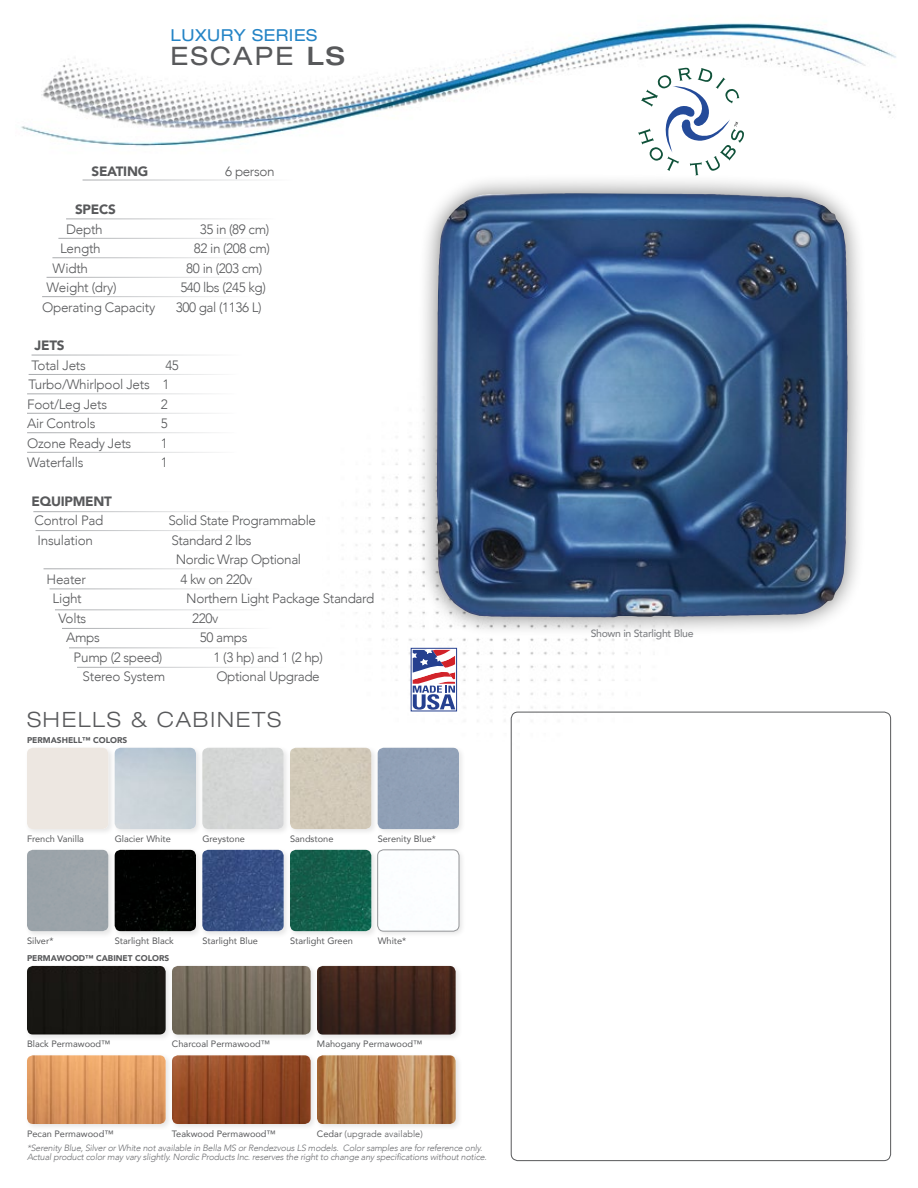
<style>
.page{position:relative;width:918px;height:1188px;background:#fff}
.page>*{position:absolute;margin:0;border:0;box-sizing:border-box;transform-origin:0 0}
.t1{font:expanded 25.5px "Helvetica Neue LT Std";letter-spacing:.09em;color:#58595b}
.t2{font:300 expanded 21.15px "Helvetica Neue LT Std";letter-spacing:.09em;color:#58595b}
.t3{font:expanded 16.5px "Helvetica Neue LT Std";letter-spacing:.03em;color:#2484c6}
.t4{font:300 13.5px/19.5px "Avenir";letter-spacing:-.03em;color:#58595b}
.t5{font:900 13.5px "Avenir";letter-spacing:-.02em;color:#58595b}
.t6{font:500 10.5px "Avenir";letter-spacing:-.03em;color:#808285}
.t7{font:9.15px "Avenir";color:#58595b}
.t8{font:300 9.15px "Avenir";color:#58595b}
.t9{font:italic 300 9px/9px "Avenir";letter-spacing:-.02em;color:#6d6e71}
.t10{font:900 8.4px "Avenir";color:#58595b}
.s1{font-weight:500}
.s2{font-weight:400}
</style>
<div class="page">
<img style="left:21px;top:23px;width:875px;height:711px">
<img style="left:323px;top:327px;width:412px;height:462px">
<div style="left:417px;top:173px;width:451px;height:465px;background:#000;opacity:.5"></div>
<img style="left:437px;top:193px;width:411px;height:425px">
<hr style="left:83px;top:180px;width:236px;height:1px;background:#fff">
<hr style="left:66px;top:219px;width:237px;height:1px;background:#fff">
<hr style="left:58px;top:238px;width:237px;height:1px;background:#fff">
<hr style="left:52px;top:257px;width:237px;height:1px;background:#fff">
<hr style="left:47px;top:277px;width:236px;height:1px;background:#fff">
<hr style="left:42px;top:296px;width:237px;height:1px;background:#fff">
<hr style="left:32px;top:355px;width:236px;height:1px;background:#fff">
<hr style="left:29px;top:374px;width:236px;height:1px;background:#fff">
<hr style="left:27px;top:394px;width:237px;height:1px;background:#fff">
<hr style="left:27px;top:413px;width:237px;height:1px;background:#fff">
<hr style="left:27px;top:432px;width:237px;height:1px;background:#fff">
<hr style="left:27px;top:452px;width:237px;height:1px;background:#fff">
<hr style="left:33px;top:511px;width:237px;height:1px;background:#fff">
<hr style="left:36px;top:530px;width:236px;height:1px;background:#fff">
<hr style="left:44px;top:569px;width:236px;height:1px;background:#fff">
<hr style="left:55px;top:610px;width:236px;height:1px;background:#fff">
<hr style="left:50px;top:589px;width:236px;height:1px;background:#fff">
<hr style="left:62px;top:628px;width:237px;height:1px;background:#fff">
<hr style="left:69px;top:648px;width:237px;height:1px;background:#fff">
<hr style="left:77px;top:667px;width:237px;height:1px;background:#fff">
<svg style="left:638px;top:68px;width:106px;height:107px"></svg>
<div style="left:24px;top:847px;width:92px;height:92px;background:#000;opacity:.1"></div>
<div style="left:27px;top:850px;width:81px;height:81px;background:#9ca4a9"></div>
<div style="left:375px;top:847px;width:92px;height:92px;background:#000;opacity:.1"></div>
<img style="left:379px;top:850px;width:80px;height:81px">
<div style="left:378px;top:850px;width:81px;height:81px;border:1px solid #939598;border-radius:6px"></div>
<div style="left:287px;top:847px;width:92px;height:92px;background:#000;opacity:.1"></div>
<img style="left:291px;top:850px;width:80px;height:81px">
<div style="left:200px;top:847px;width:91px;height:92px;background:#000;opacity:.1"></div>
<img style="left:204px;top:850px;width:80px;height:81px">
<div style="left:112px;top:847px;width:92px;height:92px;background:#000;opacity:.1"></div>
<div style="left:115px;top:850px;width:81px;height:81px;background:#000100"></div>
<div style="left:200px;top:745px;width:91px;height:92px;background:#f4f4f4"></div>
<div style="left:204px;top:748px;width:80px;height:81px;background:#d4d6d5"></div>
<div style="left:287px;top:745px;width:92px;height:92px;background:#000;opacity:.1"></div>
<div style="left:290px;top:748px;width:81px;height:81px;background:#d2c9b8"></div>
<div style="left:375px;top:745px;width:92px;height:92px;background:#000;opacity:.1"></div>
<div style="left:378px;top:748px;width:81px;height:81px;background:#90a0b6"></div>
<div style="left:24px;top:745px;width:92px;height:92px;background:#000;opacity:.1"></div>
<div style="left:112px;top:745px;width:92px;height:92px;background:#000;opacity:.1"></div>
<img style="left:115px;top:748px;width:81px;height:81px">
<div style="left:24px;top:1053px;width:149px;height:78px;background:#000;opacity:.1"></div>
<img style="left:27px;top:1055px;width:139px;height:69px">
<div style="left:169px;top:1053px;width:149px;height:78px;background:#000;opacity:.1"></div>
<img style="left:172px;top:1055px;width:139px;height:69px">
<div style="left:314px;top:1053px;width:149px;height:78px;background:#000;opacity:.1"></div>
<img style="left:317px;top:1055px;width:139px;height:69px">
<div style="left:24px;top:963px;width:149px;height:79px;background:#f7f7f7"></div>
<div style="left:27px;top:966px;width:139px;height:69px;background:#181713"></div>
<div style="left:169px;top:963px;width:149px;height:79px;background:#f7f7f7"></div>
<img style="left:172px;top:966px;width:139px;height:69px">
<div style="left:314px;top:963px;width:149px;height:79px;background:#f7f7f7"></div>
<img style="left:317px;top:966px;width:139px;height:69px">
<div style="left:411px;top:648px;width:46px;height:63px;border:1px solid #25408f"></div>
<svg style="left:413px;top:650px;width:43px;height:60px"></svg>
<p class="t3" style="left:171px;top:25px;width:148px">LUXURY SERIES</p>
<h1 class="t1" style="left:171px;top:41px;width:176px">ESCAPE <span class="s1">LS</span></h1>
<p class="t5" style="left:92px;top:159px;width:58px">SEATING</p>
<p class="t5" style="left:75px;top:198px;width:42px">SPECS</p>
<p class="t4" style="left:66px;top:219px;width:38px">Depth</p>
<p class="t4" style="left:60px;top:239px;width:42px">Length</p>
<p class="t4" style="left:53px;top:258px;width:37px">Width</p>
<p class="t4" style="left:47px;top:278px;width:72px">Weight (dry)</p>
<p class="t4" style="left:42px;top:297px;width:115px">Operating Capacity</p>
<p class="t5" style="left:35px;top:334px;width:31px">JETS</p>
<p class="t4" style="left:27px;top:356px;width:124px;text-indent:4px">Total Jets<br>Turbo/Whirlpool Jets<br>Foot/Leg Jets<br>Air Controls<br>Ozone Ready Jets<br>Waterfalls</p>
<p class="t5" style="left:32px;top:490px;width:82px">EQUIPMENT</p>
<p class="t4" style="left:35px;top:511px;width:70px">Control Pad<br>Insulation</p>
<p class="t4" style="left:47px;top:569px;width:41px">Heater</p>
<p class="t4" style="left:53px;top:589px;width:31px">Light</p>
<p class="t4" style="left:59px;top:608px;width:29px">Volts</p>
<p class="t4" style="left:66px;top:628px;width:35px">Amps</p>
<p class="t4" style="left:74px;top:647px;width:90px">Pump (2 speed)</p>
<p class="t4" style="left:83px;top:667px;width:84px">Stereo System</p>
<p class="t4" style="left:225px;top:161px;width:51px">6 person</p>
<p class="t4" style="left:200px;top:219px;width:71px">35 in (89 cm)</p>
<p class="t4" style="left:194px;top:239px;width:78px">82 in (208 cm)</p>
<p class="t4" style="left:186px;top:258px;width:78px">80 in (203 cm)</p>
<p class="t4" style="left:180px;top:278px;width:87px">540 lbs (245 kg)</p>
<p class="t4" style="left:176px;top:297px;width:87px">300 gal (1136 L)</p>
<p class="t4" style="left:161px;top:356px;width:20px;text-indent:4px">45<br>1<br>2<br>5<br>1<br>1</p>
<p class="t4" style="left:168px;top:511px;width:149px">Solid State Programmable</p>
<p class="t4" style="left:171px;top:530px;width:82px">Standard 2 lbs</p>
<p class="t4" style="left:176px;top:550px;width:127px">Nordic Wrap Optional</p>
<p class="t4" style="left:180px;top:569px;width:73px">4 kw on 220v</p>
<p class="t4" style="left:186px;top:589px;width:189px">Northern Light Package Standard</p>
<p class="t4" style="left:192px;top:608px;width:28px">220v</p>
<p class="t4" style="left:200px;top:628px;width:49px">50 amps</p>
<p class="t4" style="left:214px;top:647px;width:111px">1 (3 hp) and 1 (2 hp)</p>
<p class="t4" style="left:216px;top:667px;width:105px">Optional Upgrade</p>
<h2 class="t2" style="left:27px;top:707px;width:256px">SHELLS &amp; CABINETS</h2>
<p class="t10" style="left:27px;top:733px;width:102px">PERMASHELL™ COLORS</p>
<p class="t7" style="left:27px;top:831px;width:59px">French Vanilla</p>
<p class="t7" style="left:115px;top:831px;width:58px">Glacier White</p>
<p class="t7" style="left:202px;top:831px;width:44px">Greystone</p>
<p class="t7" style="left:290px;top:831px;width:45px">Sandstone</p>
<p class="t7" style="left:378px;top:831px;width:60px">Serenity Blue*</p>
<p class="t7" style="left:27px;top:933px;width:28px">Silver*</p>
<p class="t7" style="left:115px;top:933px;width:61px">Starlight Black</p>
<p class="t7" style="left:202px;top:933px;width:57px">Starlight Blue</p>
<p class="t7" style="left:290px;top:933px;width:64px">Starlight Green</p>
<p class="t7" style="left:378px;top:933px;width:30px">White*</p>
<p class="t10" style="left:27px;top:951px;width:144px">PERMAWOOD™ CABINET COLORS</p>
<p class="t7" style="left:27px;top:1037px;width:85px">Black Permawood™</p>
<p class="t7" style="left:172px;top:1037px;width:99px">Charcoal Permawood™</p>
<p class="t7" style="left:317px;top:1037px;width:107px">Mahogany Permawood™</p>
<p class="t7" style="left:27px;top:1126px;width:88px">Pecan Permawood™</p>
<p class="t7" style="left:172px;top:1126px;width:105px">Teakwood Permawood™</p>
<p class="t8" style="left:317px;top:1128px;width:107px"><span class="s2">Cedar</span> (upgrade available)</p>
<p class="t9" style="left:27px;top:1144px;width:461px">*Serenity Blue, Silver or White not available in Bella MS or Rendezvous LS models. Color samples are for reference only.<br>Actual product color may vary slightly. Nordic Products Inc. reserves the right to change any specifications without notice.</p>
<p class="t6" style="left:591px;top:624px;width:104px">Shown in Starlight Blue</p>
</div>
